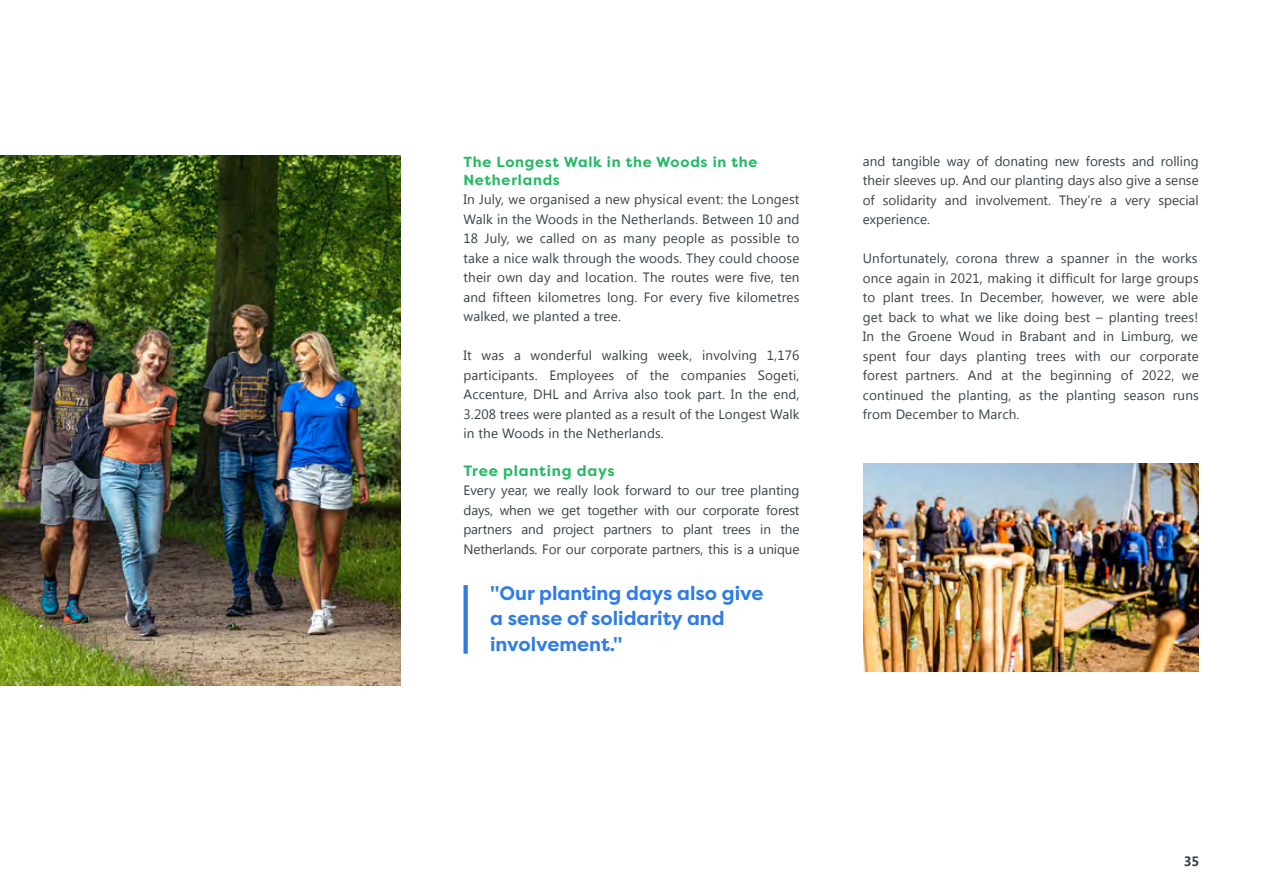
<style>
.page{position:relative;width:1263px;height:893px;background:#fff}
.page>*{position:absolute;margin:0;border:0;box-sizing:border-box;transform-origin:0 0}
.t1{font:700 19.5px/25.5px "Filson Pro";color:#307be6}
.t2{font:700 15px "Filson Pro";letter-spacing:.05em;color:#24b964}
.t3{font:700 14.55px/18px "Filson Pro";letter-spacing:.05em;color:#24b964}
.t4{font:13.5px/19.5px "Segoe UI";letter-spacing:.01em;color:#3a4147;text-align:justify}
.t5{font:700 13.5px "Segoe UI";color:#3a4147}
</style>
<div class="page">
<img style="left:0;top:156px;width:400px;height:530px">
<img style="left:863px;top:463px;width:336px;height:209px">
<div style="left:463px;top:585px;width:5px;height:69px;background:#307be6"></div>
<p class="t3" style="left:463px;top:153px;width:295px">The Longest Walk in the Woods in the<br>Netherlands</p>
<p class="t4" style="left:463px;top:189px;width:337px">In July, we organised a new physical event: the Longest Walk in the Woods in the Netherlands. Between 10 and 18 July, we called on as many people as possible to take a nice walk through the woods. They could choose their own day and location. The routes were five, ten and fifteen kilometres long. For every five kilometres walked, we planted a tree.</p>
<p class="t4" style="left:463px;top:345px;width:337px">It was a wonderful walking week, involving 1,176 participants. Employees of the companies Sogeti, Accenture, DHL and Arriva also took part. In the end, 3.208 trees were planted as a result of the Longest Walk in the Woods in the Netherlands.</p>
<p class="t2" style="left:463px;top:461px;width:153px">Tree planting days</p>
<p class="t4" style="left:463px;top:480px;width:337px">Every year, we really look forward to our tree planting days, when we get together with our corporate forest partners and project partners to plant trees in the Netherlands. For our corporate partners, this is a unique</p>
<h1 class="t1" style="left:490px;top:580px;width:275px">"Our planting days also give a sense of solidarity and involvement."</h1>
<p class="t4" style="left:863px;top:151px;width:337px">and tangible way of donating new forests and rolling their sleeves up. And our planting days also give a sense of solidarity and involvement. They’re a very special experience.</p>
<p class="t4" style="left:863px;top:248px;width:338px">Unfortunately, corona threw a spanner in the works once again in 2021, making it difficult for large groups to plant trees. In December, however, we were able get back to what we like doing best – planting trees!<br>In the Groene Woud in Brabant and in Limburg, we spent four days planting trees with our corporate forest partners. And at the beginning of 2022, we continued the planting, as the planting season runs from December to March.</p>
<p class="t5" style="left:1184px;top:854px;width:17px">35</p>
</div>
